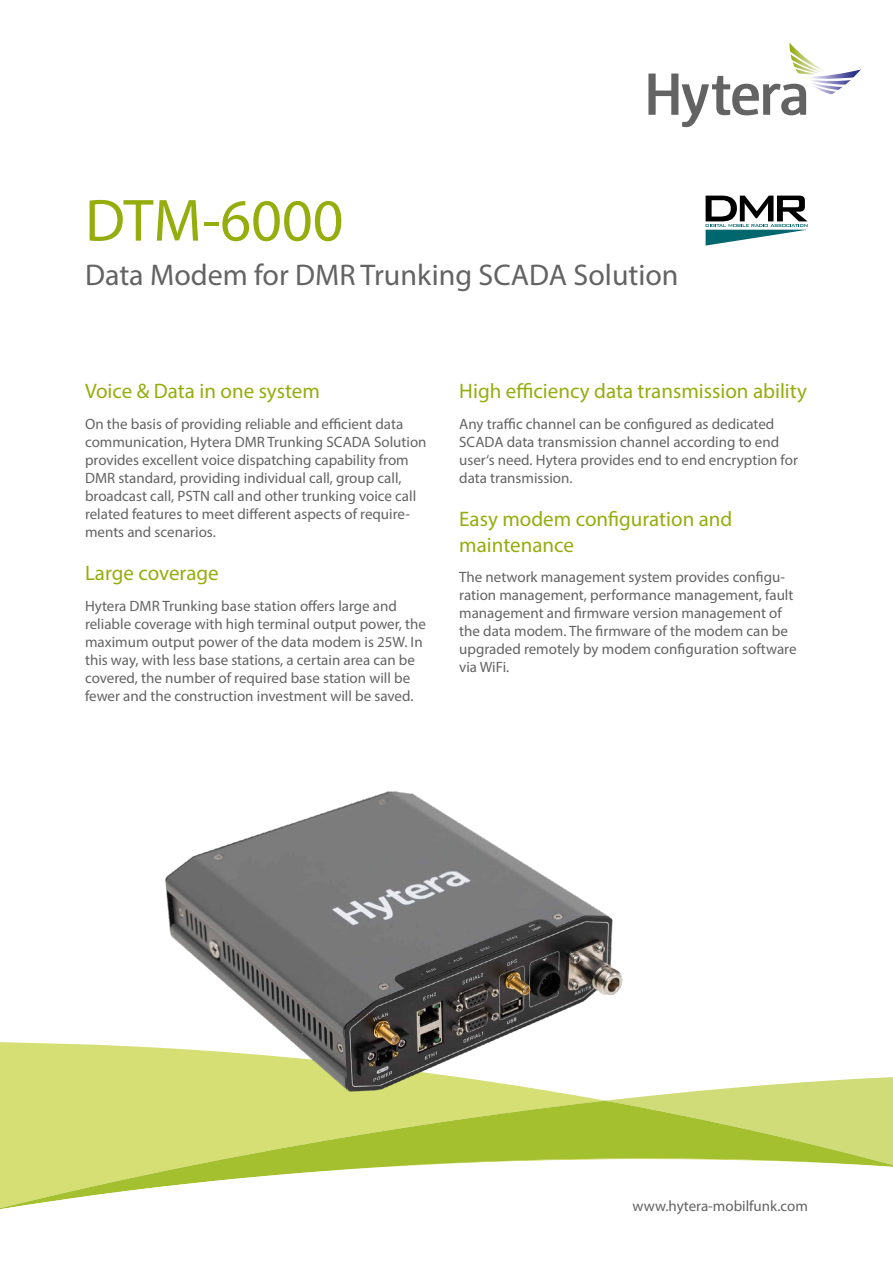
<style>
.page{position:relative;width:893px;height:1263px;background:#fff}
.page>*{position:absolute;margin:0;border:0;box-sizing:border-box;transform-origin:0 0}
.t1{font:60px "Myriad Pro";color:#95ad0d}
.t2{font:30px "Myriad Pro";color:#646363}
.t3{font:21px/25.2px "Myriad Pro";color:#95ad0d}
.t4{font:15px/18px "Myriad Pro";color:#646363}
</style>
<div class="page">
<svg style="left:648px;top:43px;width:213px;height:84px"></svg>
<svg style="left:697px;top:1077px;width:196px;height:24px;fill:#cfdc77"></svg>
<div style="left:0;top:1042px;width:90px;height:59px;background:#d5df74"></div>
<svg style="left:0;top:1101px;width:893px;height:58px;background:#c0d259"></svg>
<svg style="left:0;top:1159px;width:893px;height:50px"></svg>
<img style="left:90px;top:791px;width:607px;height:313px">
<svg style="left:706px;top:196px;width:102px;height:50px"></svg>
<h1 class="t1" style="left:85px;top:183px;width:260px">DTM-6000</h1>
<h2 class="t2" style="left:85px;top:257px;width:595px">Data Modem for DMR Trunking SCADA Solution</h2>
<h3 class="t3" style="left:85px;top:378px;width:236px">Voice &amp; Data in one system</h3>
<p class="t4" style="left:85px;top:415px;width:343px">On the basis of providing reliable and efficient data communication, Hytera DMR Trunking SCADA Solution provides excellent voice dispatching capability from DMR standard, providing individual call, group call, broadcast call, PSTN call and other trunking voice call related features to meet different aspects of require&shy;ments and scenarios.</p>
<h3 class="t3" style="left:85px;top:560px;width:135px">Large coverage</h3>
<p class="t4" style="left:85px;top:597px;width:342px">Hytera DMR Trunking base station offers large and reliable coverage with high terminal output power, the maximum output power of the data modem is 25W. In this way, with less base stations, a certain area can be covered, the number of required base station will be fewer and the construction investment will be saved.</p>
<h3 class="t3" style="left:459px;top:378px;width:349px">High efficiency data transmission ability</h3>
<p class="t4" style="left:459px;top:415px;width:340px">Any traffic channel can be configured as dedicated SCADA data transmission channel according to end user‘s need. Hytera provides end to end encryption for data transmission.</p>
<h3 class="t3" style="left:459px;top:506px;width:275px">Easy modem configuration and maintenance</h3>
<p class="t4" style="left:459px;top:568px;width:339px">The network management system provides configu&shy;ration management, performance management, fault management and firmware version management of the data modem. The firmware of the modem can be upgraded remotely by modem configuration software via WiFi.</p>
<p class="t4" style="left:633px;top:1197px;width:177px">www.hytera-mobilfunk.com</p>
</div>
